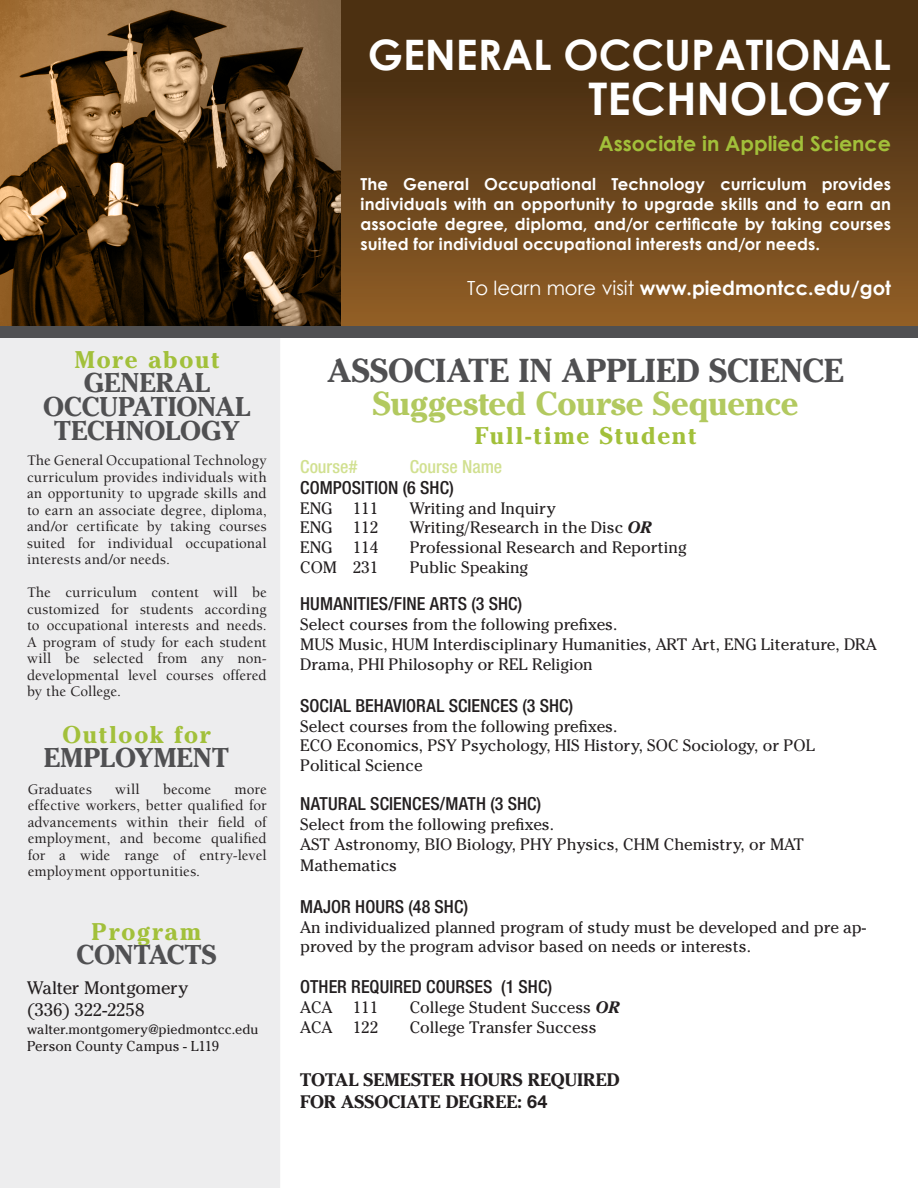
<style>
.page{position:relative;width:918px;height:1188px;background:#fff}
.page>*{position:absolute;margin:0;border:0;box-sizing:border-box;transform-origin:0 0}
.t1{font:700 45px "Century Gothic";color:#fff}
.t2{font:700 42px "Century Gothic";color:#fff}
.t3{font:700 33px "Cheltenham Std";color:#505052}
.t4{font:700 33px "Cheltenham Std";letter-spacing:-.005em;color:#b2c95f}
.t5{font:700 27px "Cheltenham Std";letter-spacing:-.005em;color:#505052}
.t6{font:700 24px "Cheltenham Std";letter-spacing:.075em;color:#a2c03a}
.t7{font:700 20.7px "Century Gothic";color:#a2c03a}
.t8{font:700 19.5px "Century Gothic";color:#fff}
.Paragraph_Style_2{font:500 condensed 18px "Helvetica Neue LT Std";letter-spacing:.005em;color:#231f20}
.t9{font:700 18px "Cheltenham Std";letter-spacing:.005em;color:#231f20}
.t10{font:18px "Cheltenham Std";letter-spacing:-.01em;color:#231f20}
.Paragraph_Style_2-2{font:500 condensed 18px "Helvetica Neue LT Std";letter-spacing:-.005em;color:#d1e090}
.Paragraph_Style_2-3{font:16.5px/19.8px "Cheltenham Std";color:#231f20}
.t11{font:700 16.5px/19.8px "Century Gothic";letter-spacing:.01em;color:#fff;text-align:justify}
.t12{font:500 15px/16.5px "Berkeley Std";letter-spacing:.005em;color:#231f20;text-align:justify}
.t13{font:14.25px "Cheltenham Std";color:#231f20}
.t14{font:13.5px "Cheltenham Std";letter-spacing:.005em;color:#231f20}
.s1{font-weight:400}
.s2{font-weight:700;font-style:italic}
.s3{font-family:"Helvetica Neue LT Std"}
</style>
<div class="page">
<div style="left:0;top:338px;width:280px;height:850px;background:#ededee"></div>
<div style="left:340px;top:0;width:578px;height:326px;background:linear-gradient(to bottom,#3e270e,#8d5c26)"></div>
<img style="left:0;top:0;width:340px;height:326px">
<div style="left:0;top:326px;width:918px;height:12px;background:#505052"></div>
<p class="t6" style="left:74px;top:345px;width:146px">More about</p>
<p class="t5" style="left:84px;top:367px;width:128px">GENERAL</p>
<p class="t5" style="left:43px;top:391px;width:209px">OCCUPATIONAL</p>
<p class="t5" style="left:54px;top:415px;width:187px">TECHNOLOGY</p>
<p class="t12" style="left:27px;top:453px;width:241px">The General Occupational Technology curriculum provides individuals with an opportunity to upgrade skills and to earn an associate degree, diploma, and/or certificate by taking courses suited for individual occupational interests and/or needs.</p>
<p class="t12" style="left:27px;top:585px;width:241px">The curriculum content will be customized for students according to occupational interests and needs.<br>A program of study for each student will be selected from any non&shy;developmental level courses offered by the College.</p>
<p class="t6" style="left:62px;top:720px;width:149px">Outlook for</p>
<p class="t5" style="left:44px;top:742px;width:187px">EMPLOYMENT</p>
<p class="t12" style="left:28px;top:781px;width:66px">Graduates</p>
<p class="t12" style="left:115px;top:781px;width:26px">will</p>
<p class="t12" style="left:163px;top:781px;width:50px">become</p>
<p class="t12" style="left:28px;top:781px;width:240px;text-indent:207px">more effective workers, better qualified for advancements within their field of employment, and become qualified for a wide range of entry-level employment opportunities.</p>
<p class="t6" style="left:92px;top:917px;width:111px">Program</p>
<p class="t5" style="left:77px;top:938px;width:141px">CONTACTS</p>
<p class="t10" style="left:27px;top:977px;width:163px">Walter Montgomery</p>
<p class="t10" style="left:27px;top:999px;width:119px">(336) 322-2258</p>
<p class="t14" style="left:27px;top:1021px;width:233px">walter.montgomery@piedmontcc.edu</p>
<p class="t13" style="left:27px;top:1037px;width:194px">Person County Campus - L119</p>
<p class="t2" style="left:368px;top:23px;width:525px">GENERAL OCCUPATIONAL</p>
<p class="t1" style="left:589px;top:64px;width:304px">TECHNOLOGY</p>
<p class="t7" style="left:599px;top:128px;width:294px">Associate in Applied Science</p>
<p class="t11" style="left:360px;top:174px;width:532px">The General Occupational Technology curriculum provides individuals with an opportunity to upgrade skills and to earn an associate degree, diploma, and/or certificate by taking courses suited for individual occupational interests and/or needs.</p>
<p class="t8" style="left:467px;top:273px;width:425px"><span class="s1">To learn more visit</span> www.piedmontcc.edu/got</p>
<p class="t3" style="left:328px;top:351px;width:518px">ASSOCIATE IN APPLIED SCIENCE</p>
<p class="t4" style="left:373px;top:384px;width:427px">Suggested Course Sequence</p>
<p class="t6" style="left:475px;top:421px;width:223px">Full-time Student</p>
<p class="Paragraph_Style_2-2" style="left:300px;top:456px;width:59px">Course#</p>
<p class="Paragraph_Style_2-2" style="left:410px;top:456px;width:94px">Course Name</p>
<p class="Paragraph_Style_2" style="left:300px;top:477px;width:155px">COMPOSITION (6 SHC)</p>
<p class="Paragraph_Style_2-3" style="left:300px;top:498px;width:80px">ENG 111</p>
<p class="Paragraph_Style_2-3" style="left:410px;top:498px;width:147px">Writing and Inquiry</p>
<p class="Paragraph_Style_2-3" style="left:300px;top:518px;width:80px">ENG 112</p>
<p class="Paragraph_Style_2-3" style="left:410px;top:518px;width:243px">Writing/Research in the Disc <span class="s2">OR</span></p>
<p class="Paragraph_Style_2-3" style="left:300px;top:538px;width:80px">ENG 114</p>
<p class="Paragraph_Style_2-3" style="left:410px;top:538px;width:278px">Professional Research and Reporting</p>
<p class="Paragraph_Style_2-3" style="left:300px;top:557px;width:80px">COM 231</p>
<p class="Paragraph_Style_2-3" style="left:410px;top:557px;width:120px">Public Speaking</p>
<p class="Paragraph_Style_2" style="left:300px;top:593px;width:224px">HUMANITIES/FINE ARTS (3 SHC)</p>
<p class="Paragraph_Style_2-3" style="left:300px;top:615px;width:319px">Select courses from the following prefixes.</p>
<p class="Paragraph_Style_2-3" style="left:300px;top:634px;width:578px">MUS Music, HUM Interdisciplinary Humanities, ART Art, ENG Literature, DRA<br>Drama, PHI Philosophy or REL Religion</p>
<p class="Paragraph_Style_2" style="left:300px;top:695px;width:275px">SOCIAL BEHAVIORAL SCIENCES (3 SHC)</p>
<p class="Paragraph_Style_2-3" style="left:300px;top:716px;width:319px">Select courses from the following prefixes.</p>
<p class="Paragraph_Style_2-3" style="left:300px;top:736px;width:516px">ECO Economics, PSY Psychology, HIS History, SOC Sociology, or POL<br>Political Science</p>
<p class="Paragraph_Style_2" style="left:300px;top:793px;width:243px">NATURAL SCIENCES/MATH (3 SHC)</p>
<p class="Paragraph_Style_2-3" style="left:300px;top:814px;width:255px">Select from the following prefixes.</p>
<p class="Paragraph_Style_2-3" style="left:300px;top:834px;width:505px;line-height:21px">AST Astronomy, BIO Biology, PHY Physics, CHM Chemistry, or MAT<br>Mathematics</p>
<p class="Paragraph_Style_2" style="left:300px;top:896px;width:169px">MAJOR HOURS (48 SHC)</p>
<p class="Paragraph_Style_2-3" style="left:300px;top:917px;width:567px">An individualized planned program of study must be developed and pre ap&shy;proved by the program advisor based on needs or interests.</p>
<p class="Paragraph_Style_2" style="left:300px;top:976px;width:253px">OTHER REQUIRED COURSES (1 SHC)</p>
<p class="Paragraph_Style_2-3" style="left:300px;top:997px;width:80px">ACA 111</p>
<p class="Paragraph_Style_2-3" style="left:410px;top:997px;width:211px">College Student Success <span class="s2">OR</span></p>
<p class="Paragraph_Style_2-3" style="left:300px;top:1017px;width:80px">ACA 122</p>
<p class="Paragraph_Style_2-3" style="left:410px;top:1017px;width:188px">College Transfer Success</p>
<p class="t9" style="left:300px;top:1069px;width:321px">TOTAL SEMESTER HOURS REQUIRED</p>
<p class="t9" style="left:300px;top:1090px;width:249px">FOR ASSOCIATE DEGREE: <span class="s3">64</span></p>
</div>
